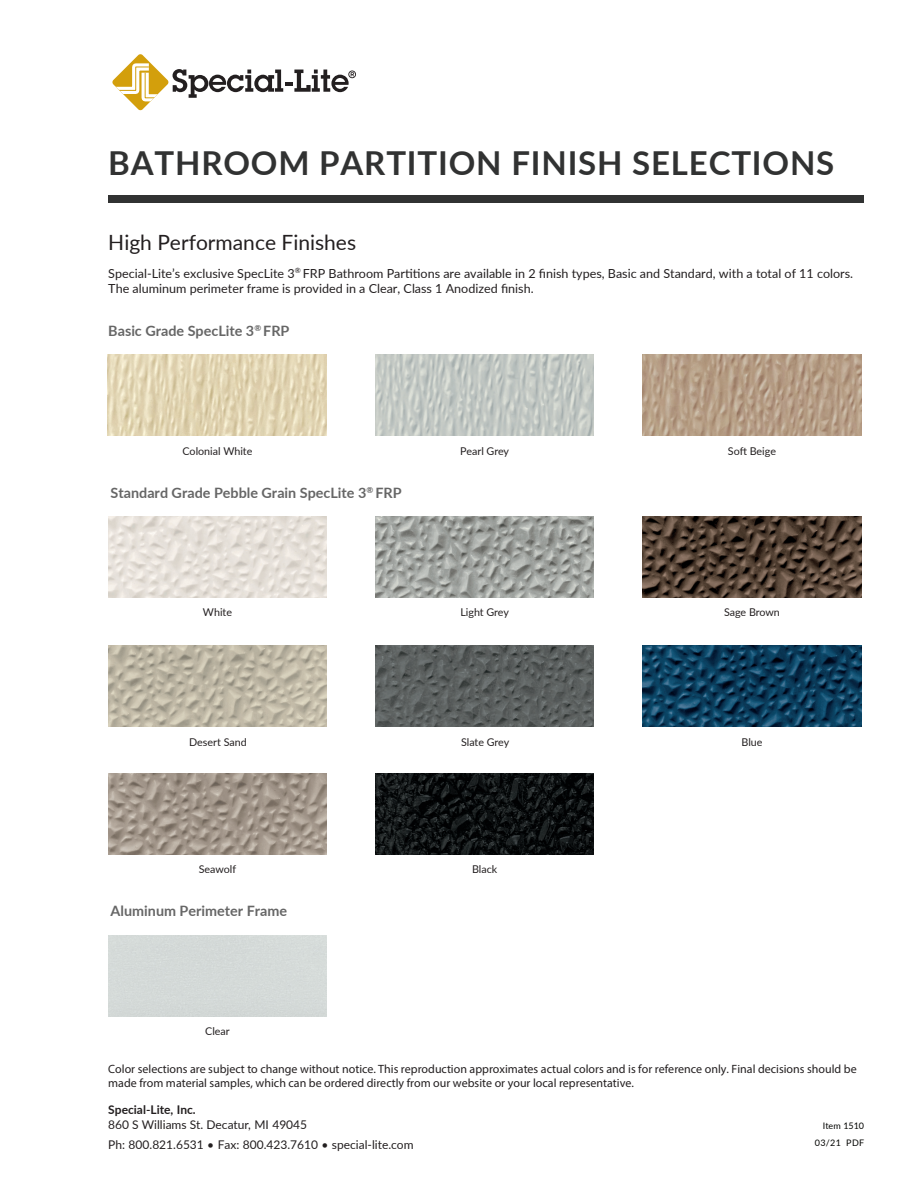
<style>
.page{position:relative;width:918px;height:1188px;background:#fff}
.page>*{position:absolute;margin:0;border:0;box-sizing:border-box;transform-origin:0 0}
.t1{font:700 33px "Lato";letter-spacing:.025em;color:#313232}
.t2{font:21px "Lato";color:#231f20}
.t3{font:700 14.25px "Lato";color:#666}
.t4{font:12.45px/15px "Lato";color:#231f20}
.t5{font:12px/14.4px "Myriad Pro";color:#231f20}
.t6{font:12px/19.2px "Lato";color:#231f20}
.t7{font:700 12px "Lato";color:#231f20}
.t8{font:10.8px "Lato";color:#231f20}
.t9{font:9px/17.1px "Lato";color:#040503;text-align:right}
</style>
<div class="page">
<div style="left:108px;top:195px;width:756px;height:7px;background:#313232"></div>
<svg style="left:112px;top:54px;width:244px;height:57px"></svg>
<img style="left:107px;top:355px;width:219px;height:81px">
<img style="left:108px;top:516px;width:219px;height:81px">
<img style="left:375px;top:516px;width:219px;height:81px">
<img style="left:108px;top:646px;width:219px;height:81px">
<img style="left:375px;top:355px;width:219px;height:81px">
<img style="left:643px;top:355px;width:218px;height:81px">
<img style="left:375px;top:646px;width:219px;height:81px">
<img style="left:108px;top:773px;width:219px;height:81px">
<img style="left:643px;top:646px;width:218px;height:81px">
<img style="left:643px;top:516px;width:218px;height:81px">
<img style="left:375px;top:773px;width:219px;height:81px">
<h1 class="t1" style="left:108px;top:139px;width:728px">BATHROOM PARTITION FINISH SELECTIONS</h1>
<h2 class="t2" style="left:108px;top:227px;width:249px">High Performance Finishes</h2>
<p class="t4" style="left:108px;top:265px;width:746px">Special-Lite’s exclusive SpecLite 3<sup>®</sup> FRP Bathroom Partitions are available in 2 finish types, Basic and Standard, with a total of 11 colors.<br>The aluminum perimeter frame is provided in a Clear, Class 1 Anodized finish.</p>
<p class="t3" style="left:108px;top:320px;width:183px">Basic Grade SpecLite 3<sup>®</sup> FRP</p>
<p class="t8" style="left:183px;top:443px;width:71px">Colonial White</p>
<p class="t8" style="left:460px;top:443px;width:50px">Pearl Grey</p>
<p class="t8" style="left:728px;top:443px;width:50px">Soft Beige</p>
<p class="t3" style="left:111px;top:482px;width:292px">Standard Grade Pebble Grain SpecLite 3<sup>®</sup> FRP</p>
<p class="t8" style="left:203px;top:605px;width:31px">White</p>
<p class="t8" style="left:460px;top:605px;width:50px">Light Grey</p>
<p class="t8" style="left:724px;top:605px;width:57px">Sage Brown</p>
<p class="t8" style="left:189px;top:734px;width:59px">Desert Sand</p>
<p class="t8" style="left:461px;top:734px;width:50px">Slate Grey</p>
<p class="t8" style="left:199px;top:862px;width:39px">Seawolf</p>
<p class="t3" style="left:111px;top:901px;width:178px">Aluminum Perimeter Frame</p>
<p class="t8" style="left:205px;top:1024px;width:26px">Clear</p>
<p class="t8" style="left:472px;top:862px;width:27px">Black</p>
<p class="t8" style="left:742px;top:734px;width:22px">Blue</p>
<p class="t5" style="left:108px;top:1061px;width:750px">Color selections are subject to change without notice. This reproduction approximates actual colors and is for reference only. Final decisions should be made from material samples, which can be ordered directly from our website or your local representative.</p>
<p class="t7" style="left:108px;top:1101px;width:89px">Special-Lite, Inc.</p>
<p class="t6" style="left:108px;top:1115px;width:307px">860 S Williams St. Decatur, MI 49045<br>Ph: 800.821.6531 • Fax: 800.423.7610 • special-lite.com</p>
<p class="t9" style="left:815px;top:1117px;width:51px">Item 1510<br>03/21 PDF</p>
</div>
